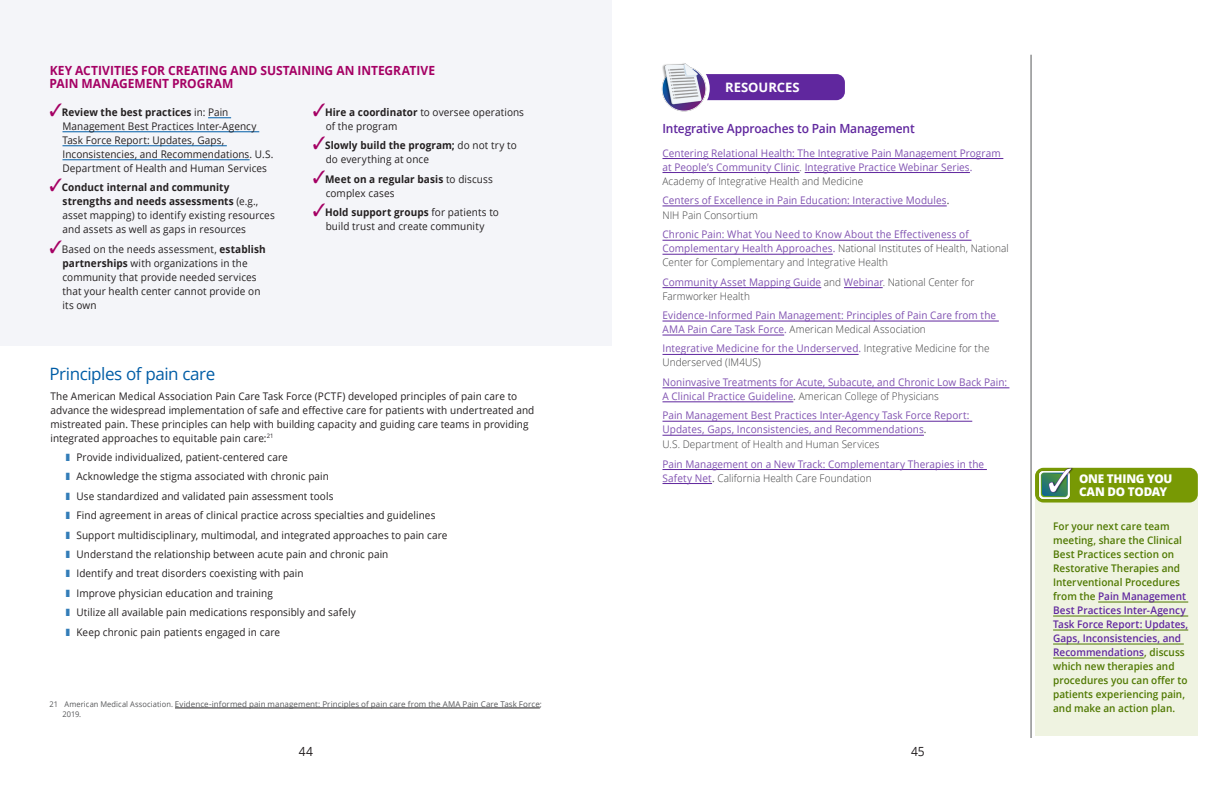
<style>
.page{position:relative;width:1224px;height:792px;background:#fff}
.page>*{position:absolute;margin:0;border:0;box-sizing:border-box;transform-origin:0 0}
.SH_1{font:17px "Open Sans";letter-spacing:-.025em;color:#005da6}
.t1{font:700 13px "Open Sans";color:#fff}
.sidebar_title{font:700 12.6px/13px "Open Sans";color:#a50064;scale:.95 1}
.Resources_topic_title{font:600 12.6px "Open Sans";letter-spacing:-.015em;color:#60279e;scale:.95 1}
.TOC_Strategy_Title{font:12.6px "Open Sans";color:#231f20;scale:.95 1}
.t2{font:800 12px/12.9px "Open Sans";letter-spacing:-.02em;color:#fff}
.Section_body_copy{font:10.5px/14px "Open Sans";letter-spacing:.01em;color:#231f20;scale:.95 1}
.Resource{font:10.5px/14px "Open Sans";letter-spacing:.01em;color:#8052b1;scale:.95 1}
.section_bullet_list{font:10.5px/14px "Open Sans";letter-spacing:.01em;color:#231f20;scale:.95 1}
.One_Thing_body{font:600 10.5px/14px "Open Sans";letter-spacing:.005em;color:#4f7800;scale:.95 1}
.Resource-2{font:300 10.5px/14px "Open Sans";letter-spacing:.01em;color:#3e3e3f;scale:.95 1}
.Resource_source{font:300 10.5px "Open Sans";letter-spacing:.005em;color:#3e3e3f;scale:.95 1}
.footnote{font:8px "Open Sans";letter-spacing:.01em;color:#57585a}
.footnote-2{font:7.9px "Open Sans";color:#57585a;scale:.95 1}
.s1{color:#a50064}
.s2{font-weight:700}
.s3{color:#337db8}
.s4{font-size:7.9px}
.s5{font-weight:300;color:#3e3e3f}
.s6{color:#3e3e3f}
.s7{font-weight:400;color:#8052b1}
.s8{color:#57585a}
.s9{color:#60279e}
</style>
<div class="page">
<hr style="left:1031px;top:55px;width:1px;height:683px;background:#57585a">
<div style="left:0;top:0;width:612px;height:346px;background:#f4f5f9"></div>
<hr style="left:175px;top:708px;width:365px;height:1px;background:#231f20">
<hr style="left:662px;top:158px;width:341px;height:1px;background:#60279e">
<hr style="left:662px;top:172px;width:138px;height:1px;background:#60279e">
<hr style="left:805px;top:172px;width:165px;height:1px;background:#60279e">
<hr style="left:662px;top:206px;width:285px;height:1px;background:#60279e">
<hr style="left:662px;top:240px;width:309px;height:1px;background:#60279e">
<hr style="left:662px;top:254px;width:171px;height:1px;background:#60279e">
<hr style="left:662px;top:287px;width:159px;height:1px;background:#60279e">
<hr style="left:844px;top:287px;width:39px;height:1px;background:#60279e">
<hr style="left:662px;top:321px;width:337px;height:1px;background:#60279e">
<hr style="left:662px;top:335px;width:122px;height:1px;background:#60279e">
<hr style="left:662px;top:354px;width:197px;height:1px;background:#60279e">
<hr style="left:662px;top:388px;width:347px;height:1px;background:#60279e">
<hr style="left:662px;top:402px;width:131px;height:1px;background:#60279e">
<hr style="left:662px;top:421px;width:310px;height:1px;background:#60279e">
<hr style="left:662px;top:435px;width:262px;height:1px;background:#60279e">
<hr style="left:662px;top:469px;width:325px;height:1px;background:#60279e">
<hr style="left:662px;top:483px;width:50px;height:1px;background:#60279e">
<div style="left:667px;top:74px;width:178px;height:26px;background:#60279e;border-radius:8px"></div>
<img style="left:661px;top:63px;width:50px;height:49px">
<div style="left:1035px;top:473px;width:163px;height:263px;background:#eff3e1"></div>
<div style="left:1035px;top:468px;width:163px;height:35px;background:#789904;border-radius:8px"></div>
<img style="left:1035px;top:467px;width:39px;height:36px">
<hr style="left:1098px;top:602px;width:90px;height:1px;background:#4f7800">
<hr style="left:1053px;top:616px;width:135px;height:1px;background:#4f7800">
<hr style="left:1053px;top:630px;width:135px;height:1px;background:#4f7800">
<hr style="left:1053px;top:644px;width:131px;height:1px;background:#4f7800">
<hr style="left:1053px;top:658px;width:91px;height:1px;background:#4f7800">
<svg style="left:208px;top:118px;width:23px;height:1px"></svg>
<hr style="left:62px;top:132px;width:197px;height:1px;background:#005da6">
<hr style="left:62px;top:146px;width:165px;height:1px;background:#005da6">
<hr style="left:62px;top:160px;width:188px;height:1px;background:#005da6">
<p class="sidebar_title" style="left:50px;top:64px;width:407px">KEY ACTIVITIES FOR CREATING AND SUSTAINING AN INTEGRATIVE<br>PAIN MANAGEMENT PROGRAM</p>
<p class="section_bullet_list" style="left:62px;top:105px;width:224px;text-indent:-13px"><span class="s1">✓</span><span class="s2">Review the best practices</span> in: Pain Management Best Practices Inter-Agency Task Force Report: Updates, Gaps, Inconsistencies, and Recommendations. U.S.<br>Department of Health and Human Services</p>
<p class="section_bullet_list" style="left:62px;top:180px;width:225px;text-indent:-13px"><span class="s1">✓</span><span class="s2">Conduct internal and community strengths and needs assessments</span> (e.g., asset mapping) to identify existing resources and assets as well as gaps in resources</p>
<p class="section_bullet_list" style="left:62px;top:241px;width:215px;text-indent:-13px"><span class="s1">✓</span>Based on the needs assessment, <span class="s2">establish partnerships</span> with organizations in the community that provide needed services that your health center cannot provide on its own</p>
<p class="section_bullet_list" style="left:326px;top:105px;width:210px;text-indent:-13px"><span class="s1">✓</span><span class="s2">Hire a coordinator</span> to oversee operations of the program</p>
<p class="section_bullet_list" style="left:326px;top:138px;width:203px;text-indent:-13px"><span class="s1">✓</span><span class="s2">Slowly build the program;</span> do not try to do everything at once</p>
<p class="section_bullet_list" style="left:326px;top:171px;width:177px;text-indent:-13px"><span class="s1">✓</span><span class="s2">Meet on a regular basis</span> to discuss complex cases</p>
<p class="section_bullet_list" style="left:313px;top:205px;width:198px;text-align:center"><span class="s1">✓</span><span class="s2">Hold support groups</span> for patients to build trust and create community</p>
<p class="SH_1" style="left:50px;top:362px;width:167px">Principles of pain care</p>
<p class="Section_body_copy" style="left:50px;top:389px;width:511px">The American Medical Association Pain Care Task Force (PCTF) developed principles of pain care to advance the widespread implementation of safe and effective care for patients with undertreated and mistreated pain. These principles can help with building capacity and guiding care teams in providing integrated approaches to equitable pain care:<sup>21</sup></p>
<p class="Section_body_copy" style="left:66px;top:450px;width:235px"><span class="s3">❚</span> Provide individualized, patient-centered care</p>
<p class="Section_body_copy" style="left:66px;top:469px;width:279px"><span class="s3">❚</span> Acknowledge the stigma associated with chronic pain</p>
<p class="Section_body_copy" style="left:66px;top:489px;width:283px"><span class="s3">❚</span> Use standardized and validated pain assessment tools</p>
<p class="Section_body_copy" style="left:66px;top:508px;width:391px"><span class="s3">❚</span> Find agreement in areas of clinical practice across specialties and guidelines</p>
<p class="Section_body_copy" style="left:66px;top:528px;width:403px"><span class="s3">❚</span> Support multidisciplinary, multimodal, and integrated approaches to pain care</p>
<p class="Section_body_copy" style="left:66px;top:547px;width:341px"><span class="s3">❚</span> Understand the relationship between acute pain and chronic pain</p>
<p class="Section_body_copy" style="left:66px;top:566px;width:252px"><span class="s3">❚</span> Identify and treat disorders coexisting with pain</p>
<p class="Section_body_copy" style="left:66px;top:586px;width:220px"><span class="s3">❚</span> Improve physician education and training</p>
<p class="Section_body_copy" style="left:66px;top:605px;width:307px"><span class="s3">❚</span> Utilize all available pain medications responsibly and safely</p>
<p class="Section_body_copy" style="left:66px;top:625px;width:227px"><span class="s3">❚</span> Keep chronic pain patients engaged in care</p>
<p class="footnote" style="left:50px;top:699px;width:494px"><span class="s4">21 American Medical Association.</span> Evidence-informed pain management: Principles of pain care from the AMA Pain Care Task Force<span class="s4">;</span></p>
<p class="footnote-2" style="left:62px;top:709px;width:21px">2019.</p>
<p class="t1" style="left:725px;top:78px;width:76px">RESOURCES</p>
<p class="Resources_topic_title" style="left:662px;top:119px;width:267px">Integrative Approaches to Pain Management</p>
<p class="Resource" style="left:662px;top:145px;width:357px">Centering Relational Health: The Integrative Pain Management Program at People’s Community Clinic<span class="s5">.</span> Integrative Practice Webinar Series.<br><span class="s5">Academy of Integrative Health and Medicine</span></p>
<p class="Resource" style="left:662px;top:193px;width:304px">Centers of Excellence in Pain Education: Interactive Modules<span class="s6">.</span></p>
<p class="Resource_source" style="left:662px;top:208px;width:102px">NIH Pain Consortium</p>
<p class="Resource" style="left:662px;top:227px;width:366px">Chronic Pain: What You Need to Know About the Effectiveness of<br>Complementary Health Approaches. <span class="s5">National Institutes of Health, National<br>Center for Complementary and Integrative Health</span></p>
<p class="Resource-2" style="left:662px;top:275px;width:330px"><span class="s7">Community Asset Mapping Guide</span> and <span class="s7">Webinar</span>. National Center for<br>Farmworker Health</p>
<p class="Resource" style="left:662px;top:308px;width:353px">Evidence-Informed Pain Management: Principles of Pain Care from the<br>AMA Pain Care Task Force. <span class="s5">American Medical Association</span></p>
<p class="Resource-2" style="left:662px;top:341px;width:346px"><span class="s7">Integrative Medicine for the Underserved.</span> Integrative Medicine for the<br>Underserved (IM4US)</p>
<p class="Resource" style="left:662px;top:375px;width:364px">Noninvasive Treatments for Acute, Subacute, and Chronic Low Back Pain:<br>A Clinical Practice Guideline<span class="s8">.</span> <span class="s5">American College of Physicians</span></p>
<p class="Resource" style="left:662px;top:408px;width:325px">Pain Management Best Practices Inter-Agency Task Force Report:<br>Updates, Gaps, Inconsistencies, and Recommendations<span class="s8">.</span></p>
<p class="Resource_source" style="left:662px;top:437px;width:230px">U.S. Department of Health and Human Services</p>
<p class="Resource" style="left:662px;top:456px;width:340px">Pain Management on a New Track: Complementary Therapies in the<br>Safety Net<span class="s8">.</span> <span class="s5">California Health Care Foundation</span></p>
<p class="TOC_Strategy_Title" style="left:299px;top:743px;width:16px">44</p>
<p class="TOC_Strategy_Title" style="left:911px;top:743px;width:16px">45</p>
<p class="t2" style="left:1079px;top:472px;width:95px">ONE THING YOU<br>CAN DO TODAY</p>
<p class="One_Thing_body" style="left:1053px;top:519px;width:144px">For your next care team meeting, share the Clinical<br>Best Practices section on<br>Restorative Therapies and<br>Interventional Procedures from the <span class="s9">Pain Management<br>Best Practices Inter-Agency<br>Task Force Report: Updates,<br>Gaps, Inconsistencies, and<br>Recommendations</span>, discuss which new therapies and procedures you can offer to patients experiencing pain, and make an action plan.</p>
</div>
